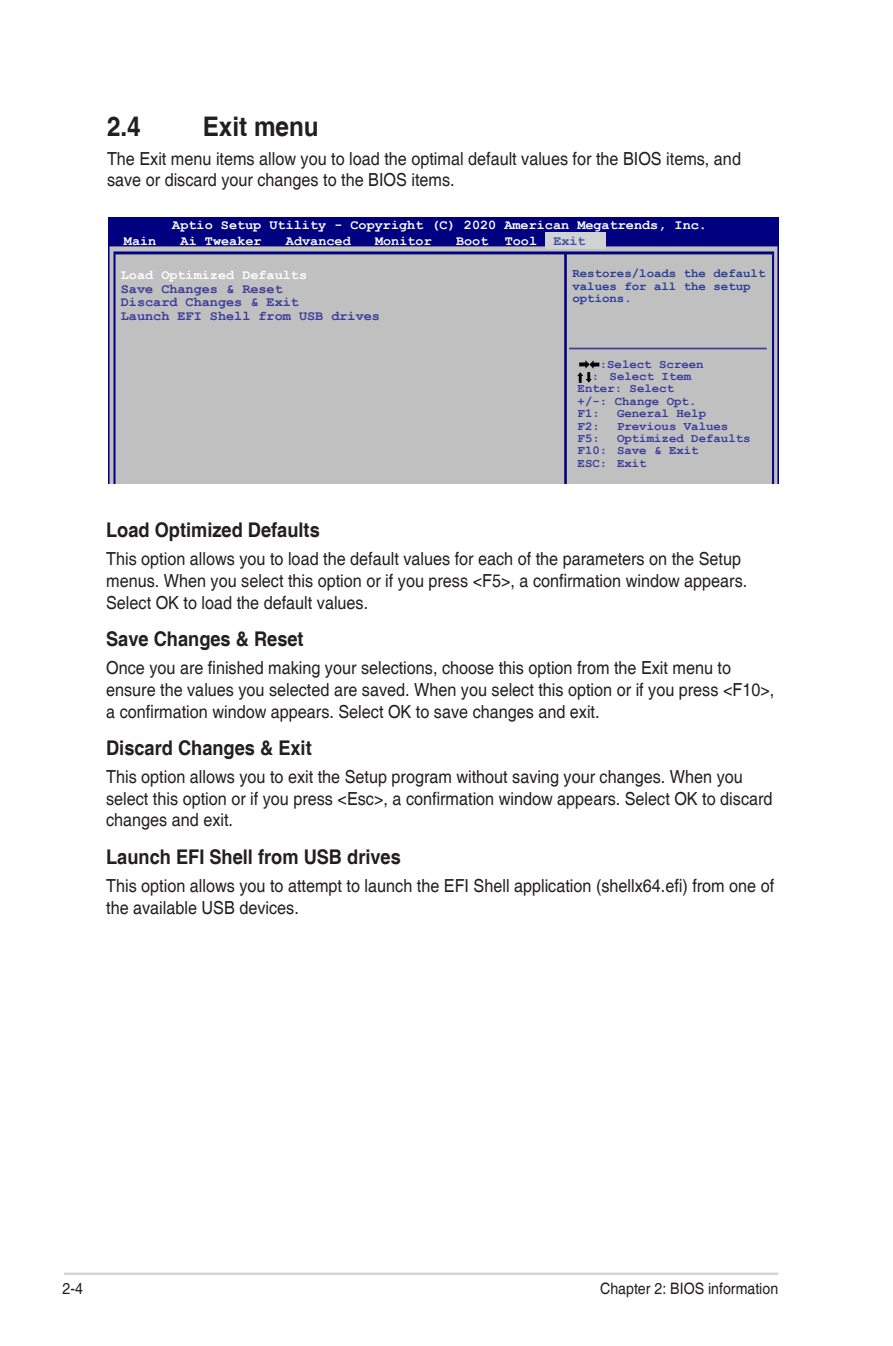
<style>
.page{position:relative;width:893px;height:1346px;background:#fff}
.page>*{position:absolute;margin:0;border:0;box-sizing:border-box;transform-origin:0 0}
.MB_Heading_1{font:700 27px "Helvetica";color:#231f20;scale:.9 1}
.MB_Heading_3{font:700 20.25px "Helvetica";color:#231f20;scale:.9 1}
.MB_Heading_3_Body_Te{font:18px/21.6px "Helvetica";color:#231f20;scale:.9 1}
.MB_Body_Text{font:18px/21.6px "Helvetica";color:#231f20;scale:.9 1}
.t1{font:15.75px "Helvetica";color:#231f20;scale:.9 1}
.BIOS_Screen_Text-blu{font:700 13.5px "Courier New";color:#3a3d99}
.BIOS_Screen_Text-blu-2{font:700 13.5px "Courier New";color:#fff}
.BIOS_SCreen_Text{font:700 13.5px "Courier New";color:#fff}
.BIOS_SCreen_Text-2{font:700 12.38px/12.4px "Courier New";color:#3a3d99}
.BIOS_SCreen_Text-3{font:700 12.38px/12.4px "Courier New";color:#2a3d95}
.s1{color:#3a54a4}
</style>
<div class="page">
<img style="left:108px;top:218px;width:671px;height:265px">
<svg style="left:578px;top:360px;width:22px;height:8px"></svg>
<img style="left:578px;top:372px;width:14px;height:10px">
<hr style="left:569px;top:348px;width:198px;height:1px;background:#3a3d99">
<div style="left:545px;top:232px;width:60px;height:17px;background:#d1d2d4"></div>
<hr style="left:64px;top:1272px;width:714px;height:3px;background:#d1d2d4">
<p class="MB_Heading_1" style="left:107px;top:110px;width:39px">2.4</p>
<p class="MB_Heading_1" style="left:203px;top:110px;width:131px">Exit menu</p>
<p class="MB_Body_Text" style="left:107px;top:148px;width:706px">The Exit menu items allow you to load the optimal default values for the BIOS items, and save or discard your changes to the BIOS items.</p>
<p class="BIOS_SCreen_Text" style="left:172px;top:216px;width:536px">Aptio Setup Utility - Copyright (C) 2020 American Megatrends, Inc.</p>
<p class="BIOS_Screen_Text-blu-2" style="left:124px;top:232px;width:34px">Main</p>
<p class="BIOS_Screen_Text-blu-2" style="left:181px;top:232px;width:82px">Ai Tweaker</p>
<p class="BIOS_Screen_Text-blu-2" style="left:286px;top:232px;width:66px">Advanced</p>
<p class="BIOS_Screen_Text-blu-2" style="left:375px;top:232px;width:58px">Monitor</p>
<p class="BIOS_Screen_Text-blu-2" style="left:456px;top:232px;width:131px">Boot Tool <span class="s1">Exit</span></p>
<p class="BIOS_Screen_Text-blu-2" style="left:121px;top:267px;width:188px">Load Optimized Defaults</p>
<p class="BIOS_Screen_Text-blu" style="left:121px;top:280px;width:164px">Save Changes &amp; Reset</p>
<p class="BIOS_Screen_Text-blu" style="left:121px;top:294px;width:180px">Discard Changes &amp; Exit</p>
<p class="BIOS_Screen_Text-blu" style="left:121px;top:307px;width:261px">Launch EFI Shell from USB drives</p>
<p class="BIOS_SCreen_Text-3" style="left:572px;top:267px;width:195px">Restores/loads the default values for all the setup options.</p>
<p class="BIOS_SCreen_Text-2" style="left:600px;top:357px;width:105px">:Select Screen</p>
<p class="BIOS_SCreen_Text-2" style="left:578px;top:369px;width:120px;text-indent:14px">: Select Item<br>Enter: Select +/-: Change Opt.</p>
<p class="BIOS_SCreen_Text-2" style="left:578px;top:407px;width:24px">F1:</p>
<p class="BIOS_SCreen_Text-2" style="left:617px;top:407px;width:91px">General Help</p>
<p class="BIOS_SCreen_Text-2" style="left:578px;top:419px;width:24px">F2:</p>
<p class="BIOS_SCreen_Text-2" style="left:617px;top:419px;width:113px">Previous Values</p>
<p class="BIOS_SCreen_Text-2" style="left:578px;top:431px;width:24px">F5:</p>
<p class="BIOS_SCreen_Text-2" style="left:578px;top:431px;width:175px;text-indent:39px">Optimized Defaults<br>F10: Save &amp; Exit</p>
<p class="BIOS_SCreen_Text-2" style="left:578px;top:456px;width:71px">ESC: Exit</p>
<p class="MB_Heading_3" style="left:106px;top:518px;width:239px">Load Optimized Defaults</p>
<p class="MB_Heading_3_Body_Te" style="left:106px;top:549px;width:714px">This option allows you to load the default values for each of the parameters on the Setup menus. When you select this option or if you press &lt;F5&gt;, a confirmation window appears.<br>Select OK to load the default values.</p>
<p class="MB_Heading_3" style="left:106px;top:627px;width:221px">Save Changes &amp; Reset</p>
<p class="MB_Heading_3_Body_Te" style="left:106px;top:658px;width:744px">Once you are finished making your selections, choose this option from the Exit menu to ensure the values you selected are saved. When you select this option or if you press &lt;F10&gt;, a confirmation window appears. Select OK to save changes and exit.</p>
<p class="MB_Heading_3" style="left:106px;top:736px;width:230px">Discard Changes &amp; Exit</p>
<p class="MB_Heading_3_Body_Te" style="left:106px;top:767px;width:742px">This option allows you to exit the Setup program without saving your changes. When you select this option or if you press &lt;Esc&gt;, a confirmation window appears. Select OK to discard changes and exit.</p>
<p class="MB_Heading_3" style="left:106px;top:845px;width:329px">Launch EFI Shell from USB drives</p>
<p class="MB_Heading_3_Body_Te" style="left:106px;top:876px;width:744px">This option allows you to attempt to launch the EFI Shell application (shellx64.efi) from one of the available USB devices.</p>
<p class="t1" style="left:63px;top:1279px;width:24px">2-4</p>
<p class="t1" style="left:600px;top:1279px;width:199px">Chapter 2: BIOS information</p>
</div>
